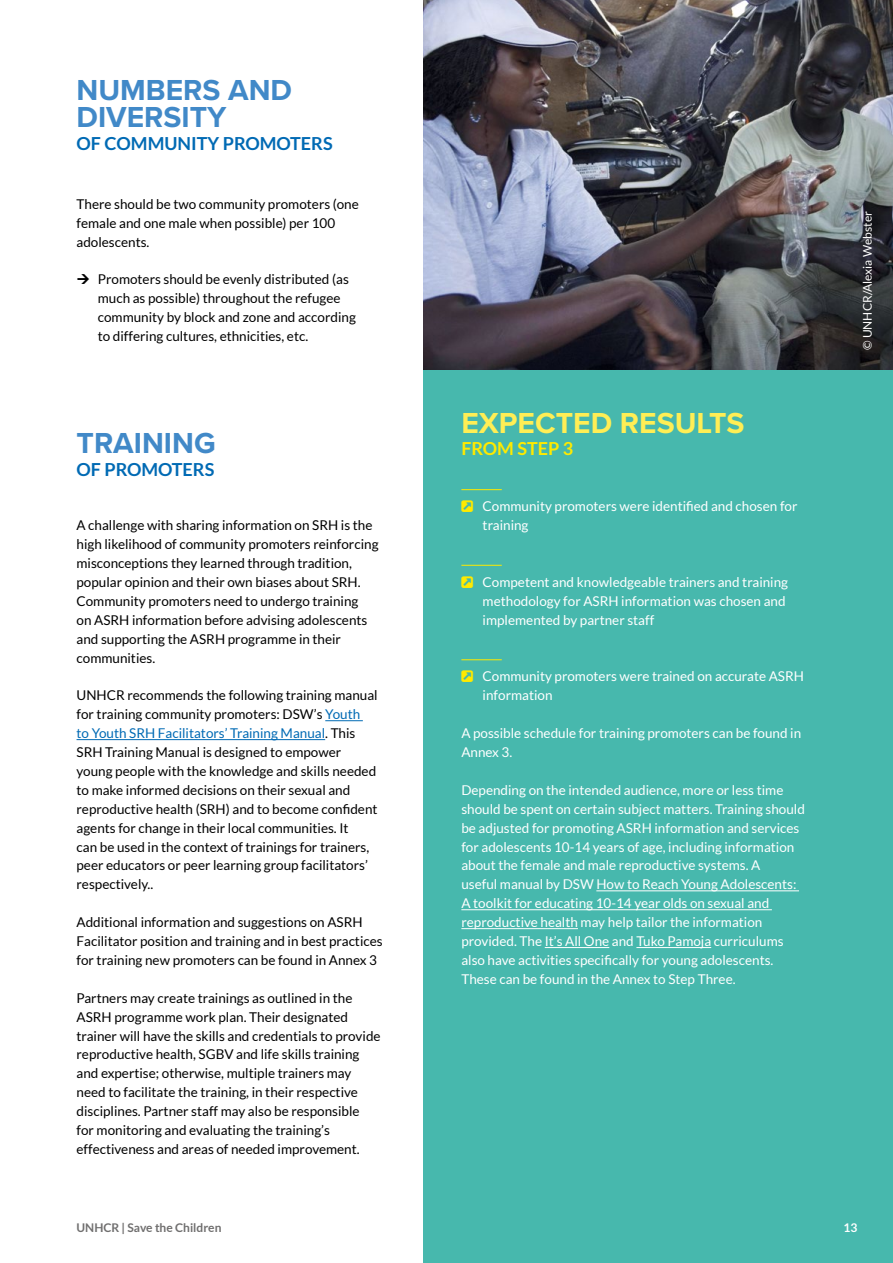
<style>
.page{position:relative;width:893px;height:1263px;background:#fff}
.page>*{position:absolute;margin:0;border:0;box-sizing:border-box;transform-origin:0 0}
.t1{font:700 30px/27px "Proxima Nova";color:#4189c8}
.t2{font:700 30px "Proxima Nova";color:#fe5}
.t3{font:700 18px "Lato";color:#006ab4}
.t4{font:700 18px "Lato";color:#ffea00}
.t5{font:13.5px/18.9px "Lato";color:#000}
.t6{font:13.5px/18.9px "Lato";color:#fff}
.t7{font:700 12px "Lato";color:#706f6f}
.t8{font:12px "Lato";color:#fff}
.t9{font:700 12px "Lato";color:#fff}
.s1{color:#006ab4}
</style>
<div class="page">
<hr style="left:325px;top:720px;width:38px;height:1px;background:#006ab4">
<hr style="left:77px;top:739px;width:248px;height:1px;background:#006ab4">
<img style="left:423px;top:0;width:470px;height:371px">
<div style="left:423px;top:371px;width:470px;height:892px;background:#47b8ad"></div>
<hr style="left:461px;top:489px;width:41px;height:1px;background:#ffea00">
<hr style="left:461px;top:565px;width:41px;height:1px;background:#ffea00">
<hr style="left:461px;top:659px;width:41px;height:1px;background:#ffea00">
<hr style="left:596px;top:890px;width:203px;height:1px;background:#fff">
<hr style="left:461px;top:909px;width:311px;height:1px;background:#fff">
<hr style="left:461px;top:928px;width:117px;height:1px;background:#fff">
<hr style="left:545px;top:947px;width:64px;height:1px;background:#fff">
<hr style="left:636px;top:947px;width:75px;height:1px;background:#fff">
<h1 class="t1" style="left:77px;top:78px;width:217px">NUMBERS AND<br>DIVERSITY</h1>
<h2 class="t3" style="left:77px;top:133px;width:258px">OF COMMUNITY PROMOTERS</h2>
<p class="t5" style="left:77px;top:194px;width:284px">There should be two community promoters (one female and one male when possible) per 100 adolescents.</p>
<p class="t5" style="left:98px;top:270px;width:260px">Promoters should be evenly distributed (as much as possible) throughout the refugee community by block and zone and according to differing cultures, ethnicities, etc.</p>
<h1 class="t1" style="left:77px;top:431px;width:141px">TRAINING</h1>
<h2 class="t3" style="left:77px;top:459px;width:139px">OF PROMOTERS</h2>
<p class="t5" style="left:77px;top:516px;width:304px">A challenge with sharing information on SRH is the high likelihood of community promoters reinforcing misconceptions they learned through tradition, popular opinion and their own biases about SRH.<br>Community promoters need to undergo training<br>on ASRH information before advising adolescents and supporting the ASRH programme in their communities.</p>
<p class="t5" style="left:77px;top:686px;width:303px">UNHCR recommends the following training manual for training community promoters: DSW’s <span class="s1">Youth<br>to Youth SRH Facilitators’ Training Manual</span>. This SRH Training Manual is designed to empower young people with the knowledge and skills needed to make informed decisions on their sexual and reproductive health (SRH) and to become confident agents for change in their local communities. It<br>can be used in the context of trainings for trainers, peer educators or peer learning group facilitators’ respectively..</p>
<p class="t5" style="left:77px;top:913px;width:308px">Additional information and suggestions on ASRH<br>Facilitator position and training and in best practices for training new promoters can be found in Annex 3</p>
<p class="t5" style="left:77px;top:988px;width:306px">Partners may create trainings as outlined in the ASRH programme work plan. Their designated trainer will have the skills and credentials to provide reproductive health, SGBV and life skills training and expertise; otherwise, multiple trainers may need to facilitate the training, in their respective disciplines. Partner staff may also be responsible<br>for monitoring and evaluating the training’s effectiveness and areas of needed improvement.</p>
<h1 class="t2" style="left:461px;top:405px;width:285px">EXPECTED RESULTS</h1>
<h2 class="t4" style="left:461px;top:438px;width:113px">FROM STEP 3</h2>
<p class="t6" style="left:483px;top:497px;width:316px">Community promoters were identified and chosen for training</p>
<p class="t6" style="left:483px;top:572px;width:307px">Competent and knowledgeable trainers and training methodology for ASRH information was chosen and implemented by partner staff</p>
<p class="t6" style="left:483px;top:667px;width:323px">Community promoters were trained on accurate ASRH information</p>
<p class="t6" style="left:461px;top:724px;width:341px">A possible schedule for training promoters can be found in<br>Annex 3.</p>
<p class="t6" style="left:461px;top:780px;width:345px">Depending on the intended audience, more or less time should be spent on certain subject matters. Training should be adjusted for promoting ASRH information and services for adolescents 10-14 years of age, including information about the female and male reproductive systems. A<br>useful manual by DSW How to Reach Young Adolescents:<br>A toolkit for educating 10-14 year olds on sexual and reproductive health may help tailor the information provided. The It’s All One and Tuko Pamoja curriculums also have activities specifically for young adolescents.<br>These can be found in the Annex to Step Three.</p>
<p class="t8" style="left:861px;top:350px;width:140px;rotate:-90deg">© UNHCR/Alexia Webster</p>
<p class="t7" style="left:77px;top:1221px;width:146px">UNHCR | Save the Children</p>
<p class="t9" style="left:843px;top:1221px;width:15px">13</p>
</div>
